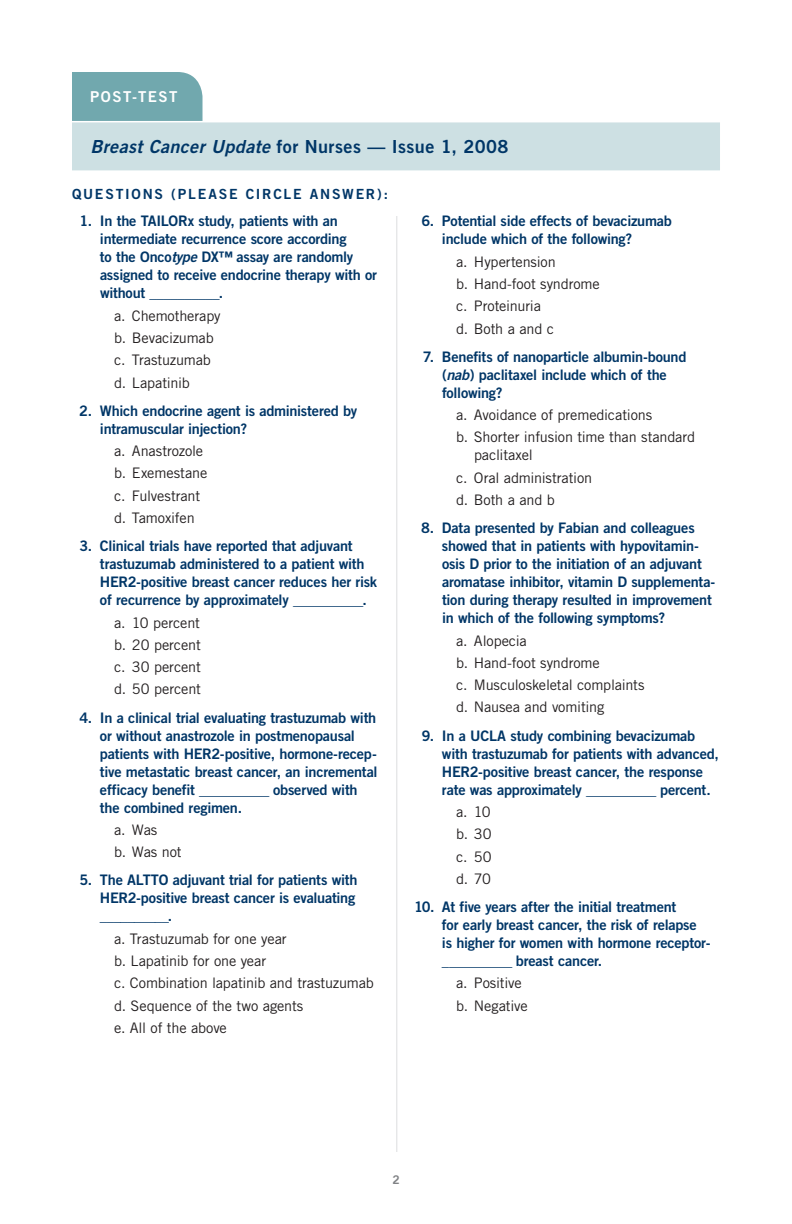
<style>
.page{position:relative;width:792px;height:1224px;background:#fff}
.page>*{position:absolute;margin:0;border:0;box-sizing:border-box;transform-origin:0 0}
.t1{font:18px "Trade Gothic LT Std Bd 2";letter-spacing:.025em;color:#003667}
.t2{font:15px "Trade Gothic LT Std Bd 2";letter-spacing:.1em;color:#fff}
.t3{font:14.4px/18px "Trade Gothic LT Std Bd 2";letter-spacing:-.015em;color:#003667}
.t4{font:14.4px/22.4px "Trade Gothic LT Std";letter-spacing:-.01em;color:#231f20}
.t5{font:14px "Trade Gothic LT Std Bd 2";letter-spacing:.125em;color:#003667}
.t6{font:12px "Trade Gothic LT Std Bd 2";color:#808285}
.s1{font-family:"Trade Gothic LT Std Bd 2 Obl"}
</style>
<div class="page">
<hr style="left:396px;top:216px;width:1px;height:936px;background:#dcdddf">
<svg style="left:72px;top:72px;width:648px;height:98px"></svg>
<hr style="left:72px;top:121px;width:648px;height:1px;background:#fff">
<p class="t2" style="left:90px;top:87px;width:89px">POST-TEST</p>
<p class="t1" style="left:91px;top:135px;width:420px"><span class="s1">Breast Cancer Update</span> for Nurses — Issue 1, 2008</p>
<p class="t5" style="left:72px;top:185px;width:318px">QUESTIONS (PLEASE CIRCLE ANSWER):</p>
<p class="t3" style="left:100px;top:212px;width:279px;text-indent:-20px">1. In the TAILORx study, patients with an intermediate recurrence score according<br>to the Onco<span class="s1">type</span> DX™ assay are randomly assigned to receive endocrine therapy with or without __________.</p>
<p class="t4" style="left:114px;top:304px;width:108px">a. Chemotherapy b. Bevacizumab c. Trastuzumab d. Lapatinib</p>
<p class="t3" style="left:100px;top:401px;width:259px;text-indent:-21px">2. Which endocrine agent is administered by intramuscular injection?</p>
<p class="t4" style="left:114px;top:440px;width:95px">a. Anastrozole b. Exemestane c. Fulvestrant d. Tamoxifen</p>
<p class="t3" style="left:100px;top:537px;width:279px;text-indent:-21px">3. Clinical trials have reported that adjuvant trastuzumab administered to a patient with HER2-positive breast cancer reduces her risk of recurrence by approximately __________.</p>
<p class="t4" style="left:114px;top:611px;width:89px;text-align:justify">a. 10 percent b. 20 percent c. 30 percent d. 50 percent</p>
<p class="t3" style="left:100px;top:708px;width:279px;text-indent:-21px">4. In a clinical trial evaluating trastuzumab with or without anastrozole in postmenopausal patients with HER2-positive, hormone-recep&shy;tive metastatic breast cancer, an incremental efficacy benefit __________ observed with the combined regimen.</p>
<p class="t4" style="left:114px;top:818px;width:69px">a. Was<br>b. Was not</p>
<p class="t3" style="left:100px;top:871px;width:259px;text-indent:-21px">5. The ALTTO adjuvant trial for patients with<br>HER2-positive breast cancer is evaluating __________.</p>
<p class="t4" style="left:114px;top:927px;width:261px">a. Trastuzumab for one year<br>b. Lapatinib for one year<br>c. Combination lapatinib and trastuzumab d. Sequence of the two agents<br>e. All of the above</p>
<p class="t3" style="left:442px;top:212px;width:231px;text-indent:-21px">6. Potential side effects of bevacizumab include which of the following?</p>
<p class="t4" style="left:456px;top:250px;width:145px">a. Hypertension<br>b. Hand-foot syndrome c. Proteinuria<br>d. Both a and c</p>
<p class="t3" style="left:442px;top:347px;width:246px;text-indent:-19px">7. Benefits of nanoparticle albumin-bound (<span class="s1">nab</span>) paclitaxel include which of the following?</p>
<p class="t4" style="left:456px;top:404px;width:241px">a. Avoidance of premedications<br>b. Shorter infusion time than standard</p>
<p class="t4" style="left:456px;top:444px;width:138px;text-indent:18px">paclitaxel<br>c. Oral administration d. Both a and b</p>
<p class="t3" style="left:442px;top:519px;width:275px;text-indent:-21px">8. Data presented by Fabian and colleagues showed that in patients with hypovitamin&shy;osis D prior to the initiation of an adjuvant aromatase inhibitor, vitamin D supplementa&shy;tion during therapy resulted in improvement in which of the following symptoms?</p>
<p class="t4" style="left:456px;top:629px;width:190px">a. Alopecia<br>b. Hand-foot syndrome<br>c. Musculoskeletal complaints d. Nausea and vomiting</p>
<p class="t3" style="left:442px;top:726px;width:278px;text-indent:-20px">9. In a UCLA study combining bevacizumab with trastuzumab for patients with advanced, HER2-positive breast cancer, the response rate was approximately __________ percent.</p>
<p class="t4" style="left:456px;top:800px;width:37px;text-align:justify">a. 10 b. 30 c. 50 d. 70</p>
<p class="t3" style="left:442px;top:898px;width:270px;text-indent:-28px">10. At five years after the initial treatment<br>for early breast cancer, the risk of relapse<br>is higher for women with hormone receptor-__________ breast cancer.</p>
<p class="t4" style="left:456px;top:972px;width:73px">a. Positive b. Negative</p>
<p class="t6" style="left:392px;top:1172px;width:9px">2</p>
</div>
